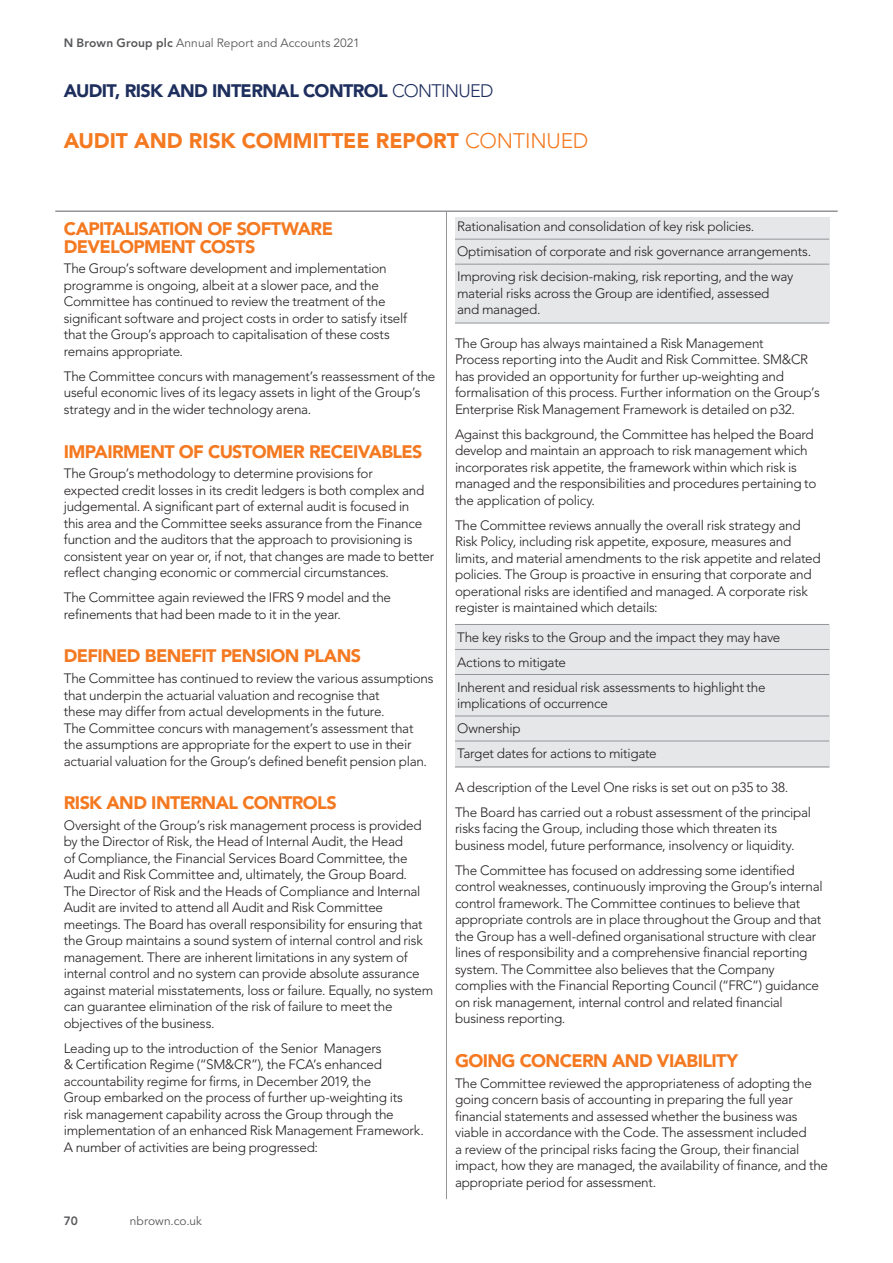
<style>
.page{position:relative;width:893px;height:1263px;background:#fff}
.page>*{position:absolute;margin:0;border:0;box-sizing:border-box;transform-origin:0 0}
.t1{font:900 21px "Avenir LT Std";letter-spacing:-.005em;color:#f47921}
.t2{font:900 18px/18px "Avenir LT Std";letter-spacing:-.035em;color:#f47921}
.t3{font:900 18px "Avenir LT Std";letter-spacing:-.035em;color:#1e2f5e}
.t4{font:300 13.5px/16.5px "Avenir LT Std";letter-spacing:-.02em;color:#231f20}
.t5{font:12px "Avenir LT Std";letter-spacing:.005em;color:#57585a}
.t6{font:800 12px "Avenir LT Std";color:#57585a}
.s1{font-weight:800}
.s2{font-weight:300}
</style>
<div class="page">
<hr style="left:446px;top:212px;width:1px;height:987px;background:#939598">
<div style="left:455px;top:218px;width:374px;height:105px;background:#e6e7e9"></div>
<div style="left:455px;top:625px;width:374px;height:142px;background:#e6e7e9"></div>
<hr style="left:455px;top:239px;width:374px;height:1px;background:#939598">
<hr style="left:455px;top:264px;width:374px;height:1px;background:#939598">
<hr style="left:455px;top:323px;width:374px;height:1px;background:#939598">
<hr style="left:455px;top:624px;width:374px;height:1px;background:#939598">
<hr style="left:455px;top:649px;width:374px;height:1px;background:#939598">
<hr style="left:455px;top:674px;width:374px;height:1px;background:#939598">
<hr style="left:455px;top:716px;width:374px;height:1px;background:#939598">
<hr style="left:455px;top:741px;width:374px;height:1px;background:#939598">
<hr style="left:455px;top:767px;width:374px;height:1px;background:#939598">
<hr style="left:55px;top:210px;width:783px;height:2px;background:#939598">
<p class="t5" style="left:64px;top:36px;width:298px"><span class="s1">N Brown Group plc</span> Annual Report and Accounts 2021</p>
<h2 class="t3" style="left:64px;top:79px;width:431px">AUDIT, RISK AND INTERNAL CONTROL <span class="s2">CONTINUED</span></h2>
<h1 class="t1" style="left:64px;top:128px;width:526px">AUDIT AND RISK COMMITTEE REPORT <span class="s2">CONTINUED</span></h1>
<h2 class="t2" style="left:64px;top:219px;width:271px">CAPITALISATION OF SOFTWARE<br>DEVELOPMENT COSTS</h2>
<p class="t4" style="left:64px;top:261px;width:345px">The Group’s software development and implementation programme is ongoing, albeit at a slower pace, and the Committee has continued to review the treatment of the significant software and project costs in order to satisfy itself that the Group’s approach to capitalisation of these costs remains appropriate.</p>
<p class="t4" style="left:64px;top:368px;width:373px">The Committee concurs with management’s reassessment of the useful economic lives of its legacy assets in light of the Group’s strategy and in the wider technology arena.</p>
<h2 class="t2" style="left:64px;top:442px;width:360px">IMPAIRMENT OF CUSTOMER RECEIVABLES</h2>
<p class="t4" style="left:64px;top:465px;width:372px">The Group’s methodology to determine provisions for<br>expected credit losses in its credit ledgers is both complex and judgemental. A significant part of external audit is focused in<br>this area and the Committee seeks assurance from the Finance function and the auditors that the approach to provisioning is consistent year on year or, if not, that changes are made to better reflect changing economic or commercial circumstances.</p>
<p class="t4" style="left:64px;top:589px;width:329px">The Committee again reviewed the IFRS 9 model and the refinements that had been made to it in the year.</p>
<h2 class="t2" style="left:64px;top:647px;width:299px">DEFINED BENEFIT PENSION PLANS</h2>
<p class="t4" style="left:64px;top:670px;width:371px">The Committee has continued to review the various assumptions that underpin the actuarial valuation and recognise that<br>these may differ from actual developments in the future.<br>The Committee concurs with management’s assessment that the assumptions are appropriate for the expert to use in their actuarial valuation for the Group’s defined benefit pension plan.</p>
<h2 class="t2" style="left:64px;top:794px;width:275px">RISK AND INTERNAL CONTROLS</h2>
<p class="t4" style="left:64px;top:817px;width:371px">Oversight of the Group’s risk management process is provided by the Director of Risk, the Head of Internal Audit, the Head<br>of Compliance, the Financial Services Board Committee, the Audit and Risk Committee and, ultimately, the Group Board.<br>The Director of Risk and the Heads of Compliance and Internal Audit are invited to attend all Audit and Risk Committee meetings. The Board has overall responsibility for ensuring that the Group maintains a sound system of internal control and risk management. There are inherent limitations in any system of internal control and no system can provide absolute assurance against material misstatements, loss or failure. Equally, no system can guarantee elimination of the risk of failure to meet the objectives of the business.</p>
<p class="t4" style="left:64px;top:1040px;width:362px">Leading up to the introduction of the Senior Managers<br>&amp; Certification Regime (“SM&amp;CR”), the FCA’s enhanced accountability regime for firms, in December 2019, the<br>Group embarked on the process of further up-weighting its risk management capability across the Group through the implementation of an enhanced Risk Management Framework.<br>A number of activities are being progressed:</p>
<p class="t6" style="left:64px;top:1214px;width:16px">70</p>
<p class="t5" style="left:130px;top:1214px;width:74px">nbrown.co.uk</p>
<p class="t4" style="left:457px;top:214px;width:356px;line-height:25px">Rationalisation and consolidation of key risk policies.<br>Optimisation of corporate and risk governance arrangements.<br>Improving risk decision-making, risk reporting, and the way</p>
<p class="t4" style="left:457px;top:285px;width:314px">material risks across the Group are identified, assessed and managed.</p>
<p class="t4" style="left:455px;top:335px;width:366px">The Group has always maintained a Risk Management<br>Process reporting into the Audit and Risk Committee. SM&amp;CR has provided an opportunity for further up-weighting and formalisation of this process. Further information on the Group’s Enterprise Risk Management Framework is detailed on p32.</p>
<p class="t4" style="left:455px;top:426px;width:363px">Against this background, the Committee has helped the Board develop and maintain an approach to risk management which incorporates risk appetite, the framework within which risk is managed and the responsibilities and procedures pertaining to the application of policy.</p>
<p class="t4" style="left:455px;top:517px;width:367px">The Committee reviews annually the overall risk strategy and Risk Policy, including risk appetite, exposure, measures and limits, and material amendments to the risk appetite and related policies. The Group is proactive in ensuring that corporate and operational risks are identified and managed. A corporate risk register is maintained which details:</p>
<p class="t4" style="left:457px;top:624px;width:325px;line-height:25px">The key risks to the Group and the impact they may have<br>Actions to mitigate<br>Inherent and residual risk assessments to highlight the</p>
<p class="t4" style="left:457px;top:691px;width:201px;line-height:25px">implications of occurrence<br>Ownership<br>Target dates for actions to mitigate</p>
<p class="t4" style="left:455px;top:774px;width:358px;line-height:25px">A description of the Level One risks is set out on p35 to 38.<br>The Board has carried out a robust assessment of the principal</p>
<p class="t4" style="left:455px;top:820px;width:341px">risks facing the Group, including those which threaten its business model, future performance, insolvency or liquidity.</p>
<p class="t4" style="left:455px;top:862px;width:369px">The Committee has focused on addressing some identified control weaknesses, continuously improving the Group’s internal control framework. The Committee continues to believe that appropriate controls are in place throughout the Group and that the Group has a well-defined organisational structure with clear lines of responsibility and a comprehensive financial reporting system. The Committee also believes that the Company complies with the Financial Reporting Council (“FRC”) guidance on risk management, internal control and related financial business reporting.</p>
<h2 class="t2" style="left:455px;top:1051px;width:285px">GOING CONCERN AND VIABILITY</h2>
<p class="t4" style="left:455px;top:1075px;width:375px">The Committee reviewed the appropriateness of adopting the going concern basis of accounting in preparing the full year financial statements and assessed whether the business was viable in accordance with the Code. The assessment included<br>a review of the principal risks facing the Group, their financial impact, how they are managed, the availability of finance, and the appropriate period for assessment.</p>
</div>
